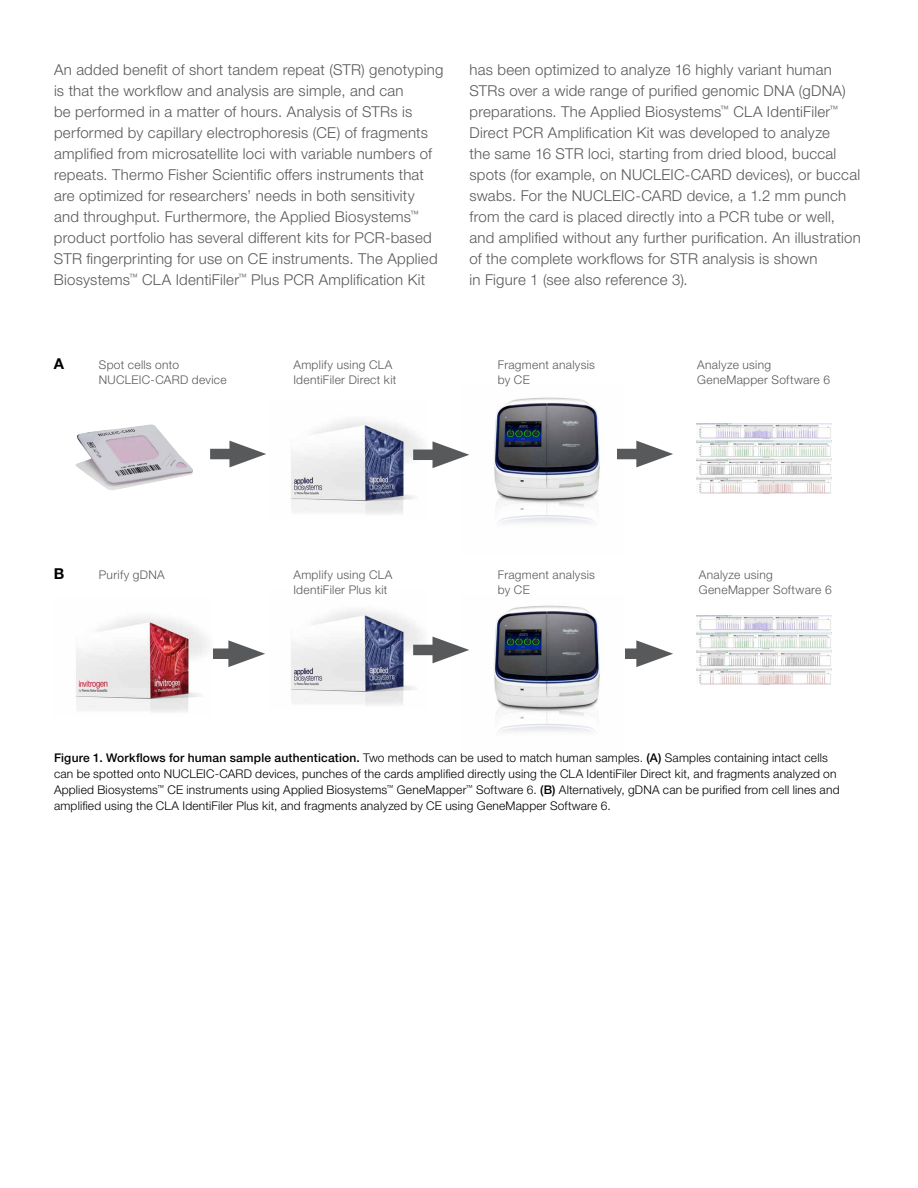
<style>
.page{position:relative;width:918px;height:1188px;background:#fff}
.page>*{position:absolute;margin:0;border:0;box-sizing:border-box;transform-origin:0 0}
.t1{font:300 15px/21px "Helvetica Neue LTW1 G";letter-spacing:.015em;color:#58595b}
.t2{font:700 15px "Helvetica Neue LTW1 G";color:#000}
.t3{font:300 12px/15.8px "Helvetica Neue LTW1 G";letter-spacing:.015em;color:#000}
.t4{font:300 12px/15px "Helvetica Neue LTW1 G";letter-spacing:.025em;color:#58595b}
.s1{font-weight:500}
</style>
<div class="page">
<img style="left:493px;top:397px;width:131px;height:127px">
<img style="left:696px;top:424px;width:135px;height:69px">
<img style="left:290px;top:420px;width:138px;height:94px">
<img style="left:75px;top:424px;width:118px;height:66px">
<div style="left:617px;top:649px;width:35px;height:10px;background:#58595b"></div>
<svg style="left:636px;top:640px;width:37px;height:27px"></svg>
<div style="left:617px;top:449px;width:35px;height:10px;background:#58595b"></div>
<svg style="left:636px;top:441px;width:37px;height:26px"></svg>
<div style="left:413px;top:450px;width:35px;height:10px;background:#58595b"></div>
<svg style="left:433px;top:441px;width:36px;height:27px"></svg>
<div style="left:209px;top:649px;width:35px;height:10px;background:#58595b"></div>
<svg style="left:228px;top:640px;width:37px;height:27px"></svg>
<div style="left:210px;top:449px;width:35px;height:10px;background:#58595b"></div>
<svg style="left:229px;top:441px;width:37px;height:26px"></svg>
<img style="left:493px;top:605px;width:131px;height:127px">
<img style="left:696px;top:615px;width:135px;height:70px">
<img style="left:291px;top:610px;width:137px;height:95px">
<img style="left:76px;top:617px;width:137px;height:95px">
<div style="left:413px;top:645px;width:35px;height:10px;background:#58595b"></div>
<svg style="left:433px;top:637px;width:36px;height:26px"></svg>
<p class="t1" style="left:54px;top:59px;width:391px">An added benefit of short tandem repeat (STR) genotyping is that the workflow and analysis are simple, and can<br>be performed in a matter of hours. Analysis of STRs is performed by capillary electrophoresis (CE) of fragments amplified from microsatellite loci with variable numbers of repeats. Thermo Fisher Scientific offers instruments that are optimized for researchers’ needs in both sensitivity and throughput. Furthermore, the Applied Biosystems<sup>™ </sup>product portfolio has several different kits for PCR-based STR fingerprinting for use on CE instruments. The Applied Biosystems<sup>™</sup> CLA IdentiFiler<sup>™</sup> Plus PCR Amplification Kit</p>
<p class="t1" style="left:469px;top:59px;width:393px">has been optimized to analyze 16 highly variant human STRs over a wide range of purified genomic DNA (gDNA) preparations. The Applied Biosystems<sup>™</sup> CLA IdentiFiler<sup>™ </sup>Direct PCR Amplification Kit was developed to analyze<br>the same 16 STR loci, starting from dried blood, buccal spots (for example, on NUCLEIC-CARD devices), or buccal swabs. For the NUCLEIC-CARD device, a 1.2 mm punch from the card is placed directly into a PCR tube or well, and amplified without any further purification. An illustration of the complete workflows for STR analysis is shown<br>in Figure 1 (see also reference 3).</p>
<p class="t2" style="left:54px;top:354px;width:12px">A</p>
<p class="t4" style="left:99px;top:357px;width:129px">Spot cells onto<br>NUCLEIC-CARD device</p>
<p class="t4" style="left:293px;top:357px;width:104px">Amplify using CLA<br>IdentiFiler Direct kit</p>
<p class="t4" style="left:498px;top:357px;width:99px">Fragment analysis by CE</p>
<p class="t4" style="left:697px;top:357px;width:134px">Analyze using<br>GeneMapper Software 6</p>
<p class="t2" style="left:54px;top:564px;width:12px">B</p>
<p class="t4" style="left:99px;top:567px;width:67px">Purify gDNA</p>
<p class="t4" style="left:293px;top:567px;width:101px">Amplify using CLA<br>IdentiFiler Plus kit</p>
<p class="t4" style="left:498px;top:567px;width:99px">Fragment analysis by CE</p>
<p class="t4" style="left:699px;top:567px;width:134px">Analyze using<br>GeneMapper Software 6</p>
<p class="t3" style="left:54px;top:750px;width:787px"><span class="s1">Figure 1. Workflows for human sample authentication.</span> Two methods can be used to match human samples. <span class="s1">(A)</span> Samples containing intact cells can be spotted onto NUCLEIC-CARD devices, punches of the cards amplified directly using the CLA IdentiFiler Direct kit, and fragments analyzed on Applied Biosystems<sup>™</sup> CE instruments using Applied Biosystems<sup>™</sup> GeneMapper<sup>™</sup> Software 6. <span class="s1">(B)</span> Alternatively, gDNA can be purified from cell lines and amplified using the CLA IdentiFiler Plus kit, and fragments analyzed by CE using GeneMapper Software 6.</p>
</div>
